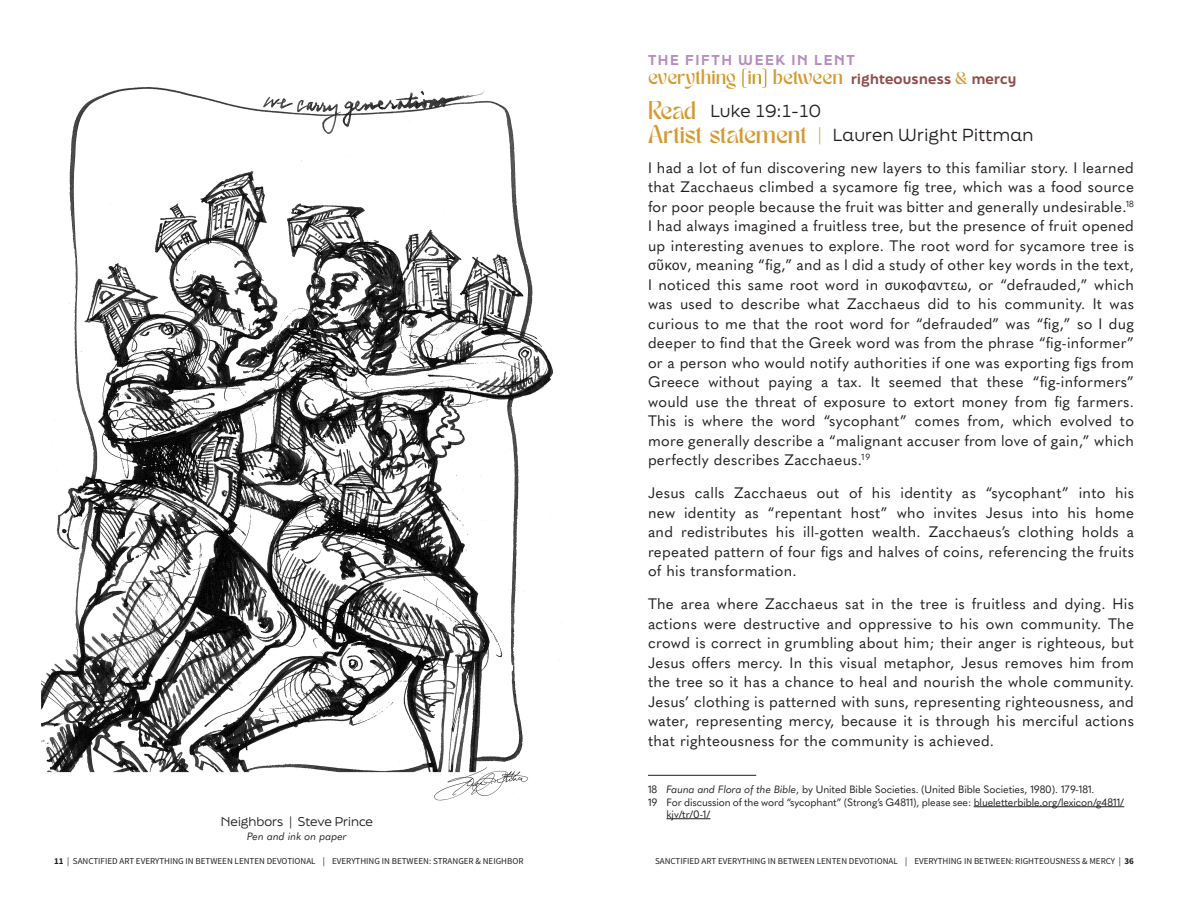
<style>
.page{position:relative;width:1188px;height:918px;background:#fff}
.page>*{position:absolute;margin:0;border:0;box-sizing:border-box;transform-origin:0 0}
.t1{font:16.5px "Final Six";letter-spacing:.02em;color:#231f20}
.t2{font:15px/19.5px "Quasimoda";letter-spacing:.02em;color:#231f20;text-align:justify}
.t3{font:15px "TAN MERINGUE";letter-spacing:.01em;color:#d49a30}
.t4{font:800 13.5px "Final Six";letter-spacing:.02em;color:#904b4a}
.t5{font:800 13.5px "Final Six";letter-spacing:.12em;color:#b58dc0}
.t6{font:12px "Final Six";color:#231f20}
.t7{font:10.5px/12px "Quasimoda";letter-spacing:-.01em;color:#231f20}
.t8{font:italic 10.5px "Quasimoda";color:#231f20}
.t9{font:9px "Source Sans Pro";color:#231f20}
.s1{font-weight:700}
.s2{font-family:"TAN MERINGUE";font-weight:400;font-size:15px;color:#d49a30}
.s3{font-family:"TAN MERINGUE";font-weight:400;font-size:12px;color:#d49a30}
.s4{font-family:"TAN MERINGUE";font-size:18px;color:#d49a30}
.s5{font-family:"Quasimoda";font-weight:300;color:#d49a30}
.s6{font-family:"Source Sans Pro"}
.s7{font-style:italic}
</style>
<div class="page">
<img style="left:41px;top:87px;width:521px;height:714px">
<svg style="left:742px;top:69px;width:24px;height:19px"></svg>
<hr style="left:648px;top:775px;width:108px;height:1px;background:#231f20">
<hr style="left:974px;top:806px;width:150px;height:1px;background:#231f20">
<hr style="left:667px;top:818px;width:43px;height:1px;background:#231f20">
<p class="t6" style="left:221px;top:813px;width:154px">Neighbors | Steve Prince</p>
<p class="t8" style="left:247px;top:828px;width:101px">Pen and ink on paper</p>
<p class="t9" style="left:54px;top:855px;width:471px"><span class="s1">11</span> | SANCTIFIED ART EVERYTHING IN BETWEEN LENTEN DEVOTIONAL | EVERYTHING IN BETWEEN: STRANGER &amp; NEIGHBOR</p>
<p class="t5" style="left:648px;top:50px;width:208px">THE FIFTH WEEK IN LENT</p>
<p class="t3" style="left:648px;top:65px;width:89px">everything</p>
<p class="t4" style="left:773px;top:69px;width:245px"><span class="s2">between</span> righteousness <span class="s3">&amp;</span> mercy</p>
<p class="t1" style="left:648px;top:99px;width:175px"><span class="s4">Read</span> Luke 19:1-10</p>
<p class="t1" style="left:648px;top:123px;width:387px"><span class="s4">Artist statement</span> <span class="s5">|</span> Lauren Wright Pittman</p>
<p class="t2" style="left:648px;top:157px;width:488px">I had a lot of fun discovering new layers to this familiar story. I learned that Zacchaeus climbed a sycamore fig tree, which was a food source for poor people because the fruit was bitter and generally undesirable.<sup>18<br></sup>I had always imagined a fruitless tree, but the presence of fruit opened up interesting avenues to explore. The root word for sycamore tree is <span class="s6">σῦκον</span>, meaning “fig,” and as I did a study of other key words in the text, I noticed this same root word in <span class="s6">συκοφαντεω</span>, or “defrauded,” which was used to describe what Zacchaeus did to his community. It was curious to me that the root word for “defrauded” was “fig,” so I dug deeper to find that the Greek word was from the phrase “fig-informer” or a person who would notify authorities if one was exporting figs from Greece without paying a tax. It seemed that these “fig-informers” would use the threat of exposure to extort money from fig farmers.<br>This is where the word “sycophant” comes from, which evolved to more generally describe a “malignant accuser from love of gain,” which perfectly describes Zacchaeus.<sup>19</sup></p>
<p class="t2" style="left:648px;top:482px;width:488px">Jesus calls Zacchaeus out of his identity as “sycophant” into his new identity as “repentant host” who invites Jesus into his home and redistributes his ill-gotten wealth. Zacchaeus’s clothing holds a repeated pattern of four figs and halves of coins, referencing the fruits of his transformation.</p>
<p class="t2" style="left:648px;top:593px;width:488px">The area where Zacchaeus sat in the tree is fruitless and dying. His actions were destructive and oppressive to his own community. The crowd is correct in grumbling about him; their anger is righteous, but Jesus offers mercy. In this visual metaphor, Jesus removes him from the tree so it has a chance to heal and nourish the whole community.<br>Jesus’ clothing is patterned with suns, representing righteousness, and water, representing mercy, because it is through his merciful actions that righteousness for the community is achieved.</p>
<p class="t7" style="left:648px;top:783px;width:448px">18 <span class="s7">Fauna and Flora of the Bible</span>, by United Bible Societies. (United Bible Societies, 1980). 179-181.</p>
<p class="t7" style="left:667px;top:795px;width:459px;text-indent:-19px">19 For discussion of the word “sycophant” (Strong’s G4811), please see: blueletterbible.org/lexicon/g4811/ kjv/tr/0-1/</p>
<p class="t9" style="left:655px;top:855px;width:480px">SANCTIFIED ART EVERYTHING IN BETWEEN LENTEN DEVOTIONAL | EVERYTHING IN BETWEEN: RIGHTEOUSNESS &amp; MERCY | <span class="s1">36</span></p>
</div>
